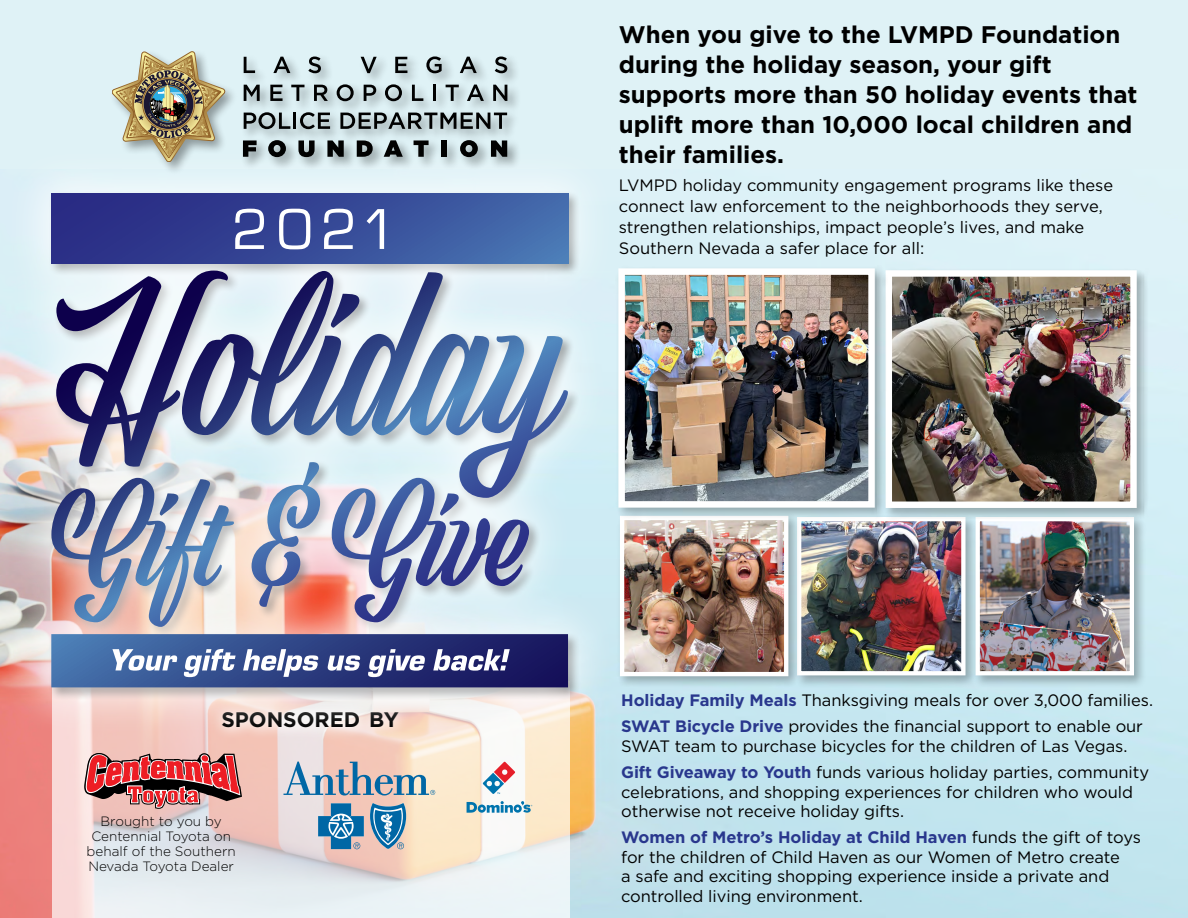
<style>
.page{position:relative;width:1188px;height:918px;background:#fff}
.page>*{position:absolute;margin:0;border:0;box-sizing:border-box;transform-origin:0 0}
.t1{font:700 24px/30px "Gotham";color:#000}
.t2{font:700 21px "Gotham";color:#000}
.t3{font:16.5px/19.5px "Gotham";letter-spacing:-.005em;color:#000}
.t4{font:300 13.5px/15px "Gotham";color:#000;text-align:center}
.s1{font-weight:700;color:#29378d}
</style>
<div class="page">
<div style="left:0;top:0;width:1188px;height:170px;background:#dff2f6"></div>
<img style="left:0;top:170px;width:1188px;height:748px">
<svg style="left:52px;top:736px;width:517px;height:182px;background:#ede2dd"></svg>
<div style="left:210px;top:699px;width:200px;height:40px;background:#fff;opacity:.75"></div>
<svg style="left:318px;top:803px;width:46px;height:46px;background:#6998b8"></svg>
<svg style="left:370px;top:803px;width:36px;height:46px;background:#6699b9"></svg>
<svg style="left:284px;top:762px;width:151px;height:33px;background:#aeb5bd"></svg>
<svg style="left:467px;top:801px;width:65px;height:13px"></svg>
<svg style="left:483px;top:762px;width:32px;height:32px"></svg>
<svg style="left:84px;top:753px;width:158px;height:59px;background:#ba6869"></svg>
<div style="left:2px;top:144px;width:615px;height:592px;background:#fff;opacity:.75"></div>
<svg style="left:56px;top:271px;width:126px;height:196px;background:#9595b2"></svg>
<svg style="left:182px;top:271px;width:386px;height:227px;background:#a6b6ce"></svg>
<svg style="left:51px;top:478px;width:183px;height:149px;background:#aaabbb"></svg>
<svg style="left:252px;top:462px;width:68px;height:145px;background:#b7b1c0"></svg>
<svg style="left:332px;top:478px;width:197px;height:144px;background:#a5abc8"></svg>
<svg style="left:51px;top:193px;width:517px;height:71px;background:#3f529b"></svg>
<svg style="left:51px;top:634px;width:517px;height:53px;background:#4a5c94"></svg>
<div style="left:109px;top:49px;width:412px;height:126px;background:#000;opacity:.37"></div>
<svg style="left:244px;top:57px;width:11px;height:16px"></svg>
<svg style="left:273px;top:57px;width:17px;height:16px"></svg>
<svg style="left:308px;top:57px;width:13px;height:16px"></svg>
<svg style="left:361px;top:57px;width:16px;height:16px"></svg>
<svg style="left:395px;top:57px;width:12px;height:16px"></svg>
<svg style="left:426px;top:56px;width:16px;height:17px"></svg>
<svg style="left:460px;top:57px;width:17px;height:16px"></svg>
<svg style="left:495px;top:57px;width:12px;height:16px"></svg>
<svg style="left:244px;top:85px;width:16px;height:16px"></svg>
<svg style="left:270px;top:85px;width:13px;height:16px"></svg>
<svg style="left:291px;top:85px;width:14px;height:16px"></svg>
<svg style="left:314px;top:85px;width:14px;height:16px"></svg>
<svg style="left:337px;top:84px;width:17px;height:17px"></svg>
<svg style="left:364px;top:85px;width:12px;height:16px"></svg>
<svg style="left:385px;top:84px;width:17px;height:17px"></svg>
<svg style="left:412px;top:85px;width:11px;height:16px"></svg>
<hr style="left:433px;top:85px;width:3px;height:16px;background:#010101">
<svg style="left:446px;top:85px;width:13px;height:16px"></svg>
<svg style="left:467px;top:85px;width:17px;height:16px"></svg>
<svg style="left:493px;top:85px;width:14px;height:16px"></svg>
<svg style="left:244px;top:112px;width:86px;height:17px"></svg>
<svg style="left:340px;top:112px;width:167px;height:17px;background:#798486"></svg>
<svg style="left:243px;top:140px;width:14px;height:17px"></svg>
<svg style="left:268px;top:140px;width:18px;height:17px"></svg>
<svg style="left:298px;top:140px;width:17px;height:17px"></svg>
<svg style="left:327px;top:140px;width:17px;height:17px"></svg>
<svg style="left:357px;top:140px;width:16px;height:17px"></svg>
<svg style="left:384px;top:140px;width:19px;height:17px"></svg>
<svg style="left:414px;top:140px;width:15px;height:17px"></svg>
<div style="left:441px;top:140px;width:5px;height:17px;background:#010101"></div>
<svg style="left:460px;top:140px;width:18px;height:17px"></svg>
<svg style="left:491px;top:140px;width:16px;height:17px"></svg>
<svg style="left:112px;top:51px;width:113px;height:111px;background:#afac95"></svg>
<div style="left:794px;top:513px;width:184px;height:175px;background:#000;opacity:.29"></div>
<div style="left:972px;top:513px;width:175px;height:175px;background:#000;opacity:.29"></div>
<div style="left:617px;top:512px;width:184px;height:177px;background:#000;opacity:.29"></div>
<img style="left:618px;top:521px;width:518px;height:157px">
<div style="left:882px;top:267px;width:268px;height:254px;background:#000;opacity:.29"></div>
<img style="left:888px;top:267px;width:252px;height:244px">
<div style="left:615px;top:265px;width:273px;height:256px;background:#000;opacity:.29"></div>
<img style="left:615px;top:265px;width:263px;height:246px">
<p class="t2" style="left:221px;top:707px;width:179px">SPONSORED BY</p>
<p class="t4" style="left:87px;top:814px;width:151px">Brought to you by<br>Centennial Toyota on behalf of the Southern<br>Nevada Toyota Dealer</p>
<h1 class="t1" style="left:619px;top:19px;width:520px">When you give to the LVMPD Foundation during the holiday season, your gift supports more than 50 holiday events that uplift more than 10,000 local children and their families.</h1>
<p class="t3" style="left:619px;top:175px;width:496px;line-height:21px">LVMPD holiday community engagement programs like these connect law enforcement to the neighborhoods they serve, strengthen relationships, impact people’s lives, and make Southern Nevada a safer place for all:</p>
<p class="t3" style="left:621px;top:687px;width:533px;line-height:26.2px"><span class="s1">Holiday Family Meals</span> Thanksgiving meals for over 3,000 families.<br><span class="s1">SWAT Bicycle Drive</span> provides the financial support to enable our</p>
<p class="t3" style="left:621px;top:733px;width:529px;line-height:26.2px">SWAT team to purchase bicycles for the children of Las Vegas.<br><span class="s1">Gift Giveaway to Youth</span> funds various holiday parties, community</p>
<p class="t3" style="left:621px;top:782px;width:513px">celebrations, and shopping experiences for children who would otherwise not receive holiday gifts.</p>
<p class="t3" style="left:621px;top:828px;width:521px"><span class="s1">Women of Metro’s Holiday at Child Haven</span> funds the gift of toys for the children of Child Haven as our Women of Metro create<br>a safe and exciting shopping experience inside a private and controlled living environment.</p>
</div>
